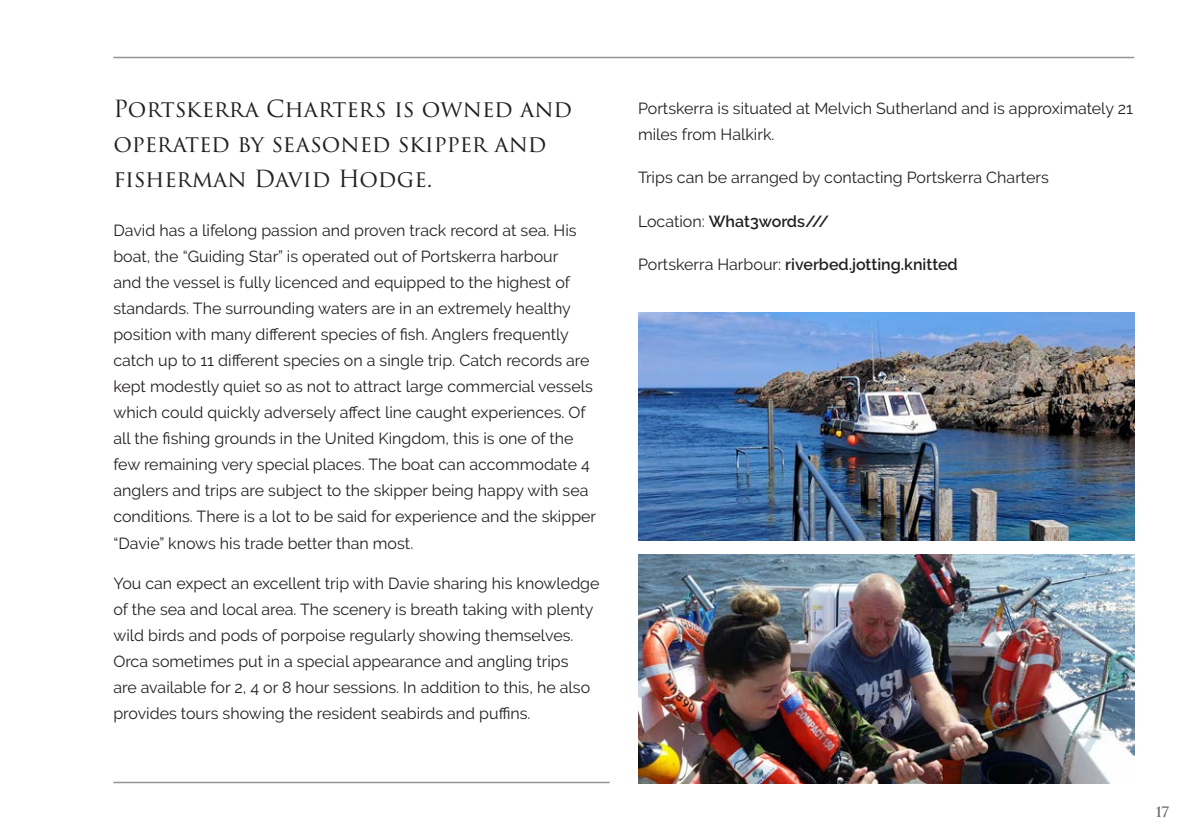
<style>
.page{position:relative;width:1191px;height:840px;background:#fff}
.page>*{position:absolute;margin:0;border:0;box-sizing:border-box;transform-origin:0 0}
.Intro{font:23px/35px "Trajan Pro 3";letter-spacing:-.01em;color:#231f20}
.Body{font:16px/26px "Raleway";color:#231f20}
.Body-2{font:600 16px "Raleway";color:#231f20}
.t1{font:600 14px "Trajan Pro 3";color:#6c6d70}
.s1{font-weight:400}
</style>
<div class="page">
<img style="left:638px;top:312px;width:496px;height:228px">
<img style="left:638px;top:554px;width:496px;height:228px">
<hr style="left:113px;top:781px;width:496px;height:1px;background:#939598">
<hr style="left:113px;top:57px;width:1021px;height:1px;background:#939598">
<p class="Intro" style="left:113px;top:92px;width:460px">Portskerra Charters is owned and operated by seasoned skipper and fisherman David Hodge.</p>
<p class="Body" style="left:113px;top:217px;width:484px">David has a lifelong passion and proven track record at sea. His boat, the “Guiding Star” is operated out of Portskerra harbour<br>and the vessel is fully licenced and equipped to the highest of standards. The surrounding waters are in an extremely healthy position with many different species of fish. Anglers frequently catch up to 11 different species on a single trip. Catch records are kept modestly quiet so as not to attract large commercial vessels which could quickly adversely affect line caught experiences. Of all the fishing grounds in the United Kingdom, this is one of the few remaining very special places. The boat can accommodate 4 anglers and trips are subject to the skipper being happy with sea conditions. There is a lot to be said for experience and the skipper “Davie” knows his trade better than most.</p>
<p class="Body" style="left:113px;top:569px;width:487px">You can expect an excellent trip with Davie sharing his knowledge of the sea and local area. The scenery is breath taking with plenty wild birds and pods of porpoise regularly showing themselves.<br>Orca sometimes put in a special appearance and angling trips<br>are available for 2, 4 or 8 hour sessions. In addition to this, he also provides tours showing the resident seabirds and puffins.</p>
<p class="Body" style="left:638px;top:96px;width:496px">Portskerra is situated at Melvich Sutherland and is approximately 21 miles from Halkirk.</p>
<p class="Body" style="left:638px;top:165px;width:412px">Trips can be arranged by contacting Portskerra Charters</p>
<p class="Body-2" style="left:638px;top:211px;width:192px"><span class="s1">Location:</span> What3words///</p>
<p class="Body-2" style="left:638px;top:254px;width:321px"><span class="s1">Portskerra Harbour:</span> riverbed.jotting.knitted</p>
<p class="t1" style="left:1155px;top:801px;width:15px">17</p>
</div>
